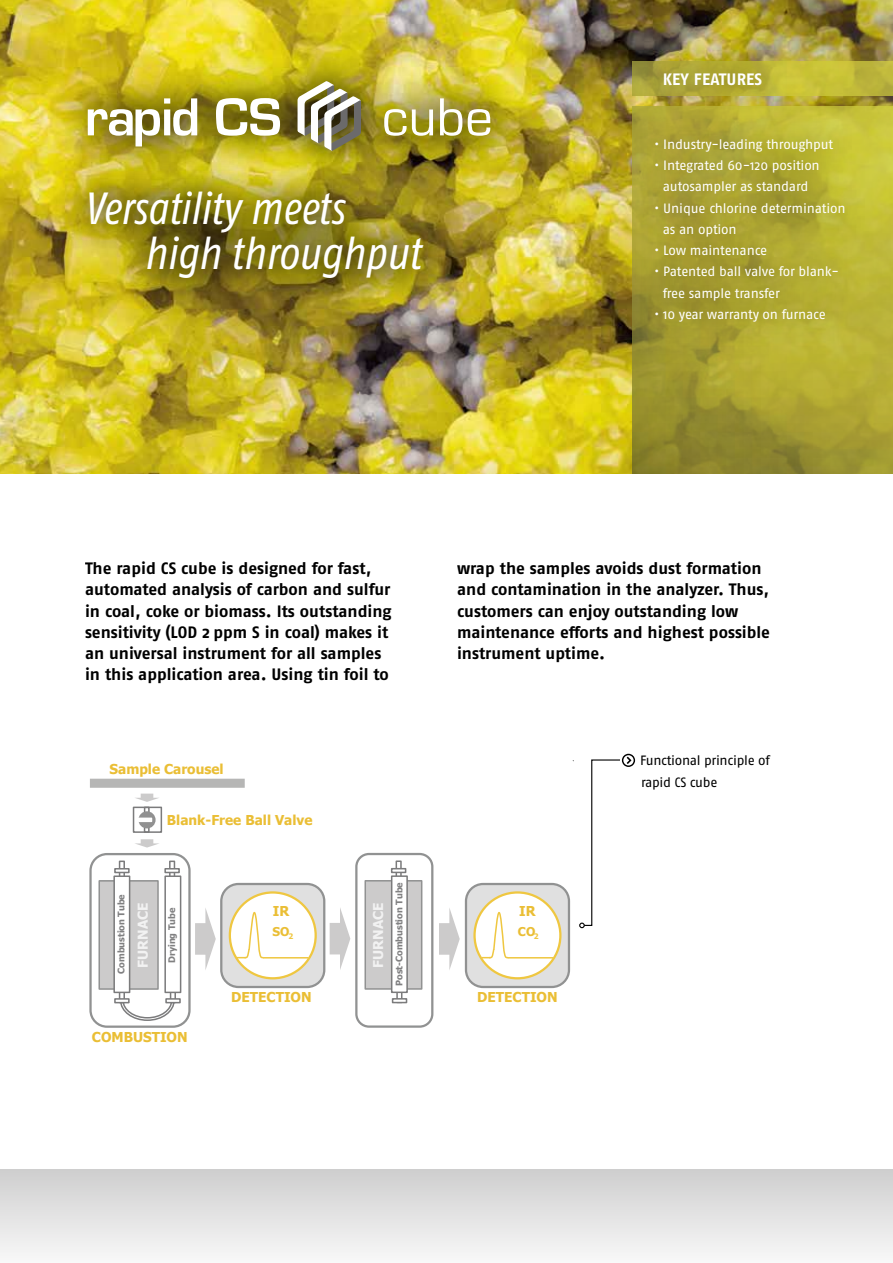
<style>
.page{position:relative;width:893px;height:1263px;background:#fff}
.page>*{position:absolute;margin:0;border:0;box-sizing:border-box;transform-origin:0 0}
.t1{font:italic condensed 45px/45px "Fago Pro";color:#fff}
.t2{font:700 16.5px/21.3px "Fago Pro";color:#000}
.t3{font:700 16.5px "Fago Pro";letter-spacing:.01em;color:#fff}
.t4{font:700 13.65px "Tahoma";color:#eabe35}
.t5{font:700 13.65px "Tahoma";color:#f2f2f2}
.t6{font:13.5px/21.3px "Fago Pro";letter-spacing:-.015em;color:#fff}
.t7{font:13.5px/21.3px "Fago Pro";letter-spacing:-.02em;color:#000}
.t8{font:700 12.15px "Tahoma";color:#eabe35}
.t9{font:700 9.15px "Tahoma";color:#808081}
</style>
<div class="page">
<img style="left:0;top:0;width:572px;height:473px">
<img style="left:572px;top:0;width:321px;height:473px">
<img style="left:873px;top:61px;width:20px;height:34px">
<div style="left:0;top:1169px;width:893px;height:94px;background:linear-gradient(to bottom,#cecece,#f8f8f8)"></div>
<img style="left:632px;top:106px;width:261px;height:367px">
<div style="left:49px;top:44px;width:480px;height:143px;background:#000;opacity:.75"></div>
<img style="left:88px;top:81px;width:402px;height:70px">
<svg style="left:579px;top:754px;width:56px;height:174px"></svg>
<div style="left:51px;top:152px;width:409px;height:163px;background:#000;opacity:.75"></div>
<div style="left:628px;top:42px;width:245px;height:308px;background:#000;opacity:.45"></div>
<svg style="left:89px;top:778px;width:482px;height:250px"></svg>
<svg style="left:439px;top:907px;width:21px;height:63px"></svg>
<svg style="left:195px;top:907px;width:21px;height:63px"></svg>
<svg style="left:134px;top:839px;width:26px;height:8px"></svg>
<div style="left:133px;top:806px;width:29px;height:27px;border:2px solid #7b7b7c"></div>
<div style="left:144px;top:806px;width:6px;height:15px;border:2px solid #7b7b7c"></div>
<div style="left:144px;top:818px;width:6px;height:15px;border:2px solid #7b7b7c"></div>
<div style="left:138px;top:811px;width:18px;height:17px;background:#919191;border-radius:50%"></div>
<div style="left:138px;top:817px;width:14px;height:5px;border:2px solid #fff"></div>
<svg style="left:134px;top:794px;width:26px;height:8px"></svg>
<div style="left:99px;top:881px;width:59px;height:108px;background:#cccbcb"></div>
<div style="left:98px;top:880px;width:61px;height:110px;border:2px solid #919292"></div>
<div style="left:119px;top:860px;width:6px;height:21px;border:2px solid #7b7b7c"></div>
<div style="left:119px;top:983px;width:6px;height:20px;border:2px solid #7b7b7c"></div>
<div style="left:170px;top:983px;width:6px;height:20px;border:2px solid #7b7b7c"></div>
<svg style="left:119px;top:999px;width:57px;height:23px"></svg>
<div style="left:114px;top:868px;width:16px;height:5px;border:2px solid #7b7b7c"></div>
<div style="left:114px;top:998px;width:16px;height:5px;border:2px solid #7b7b7c"></div>
<div style="left:165px;top:998px;width:16px;height:5px;border:2px solid #7b7b7c"></div>
<div style="left:114px;top:876px;width:16px;height:116px;background:#fff"></div>
<div style="left:113px;top:875px;width:17px;height:118px;border:2px solid #7b7b7c"></div>
<div style="left:169px;top:860px;width:6px;height:21px;border:2px solid #7b7b7c"></div>
<div style="left:164px;top:868px;width:16px;height:5px;border:2px solid #7b7b7c"></div>
<div style="left:165px;top:876px;width:16px;height:116px;background:#fff"></div>
<div style="left:164px;top:875px;width:17px;height:118px;border:2px solid #7b7b7c"></div>
<div style="left:466px;top:884px;width:103px;height:103px;background:#e0e0e0;border-radius:17px"></div>
<div style="left:465px;top:883px;width:105px;height:105px;border:2px solid #919292;border-radius:17px"></div>
<div style="left:475px;top:892px;width:85px;height:86px;background:#fff;border-radius:50%"></div>
<div style="left:473px;top:891px;width:88px;height:88px;border:2px solid #efc741;border-radius:50%"></div>
<svg style="left:482px;top:911px;width:28px;height:49px"></svg>
<hr style="left:508px;top:957px;width:45px;height:1px;background:#efc741">
<div style="left:356px;top:854px;width:76px;height:172px;background:#fff;border-radius:13px"></div>
<div style="left:355px;top:853px;width:78px;height:175px;border:2px solid #919292;border-radius:13px"></div>
<div style="left:365px;top:881px;width:57px;height:108px;background:#cccbcb"></div>
<div style="left:364px;top:880px;width:58px;height:110px;border:2px solid #919292"></div>
<div style="left:396px;top:983px;width:6px;height:20px;border:2px solid #7b7b7c"></div>
<div style="left:392px;top:998px;width:15px;height:5px;border:2px solid #7b7b7c"></div>
<div style="left:396px;top:860px;width:6px;height:21px;border:2px solid #7b7b7c"></div>
<div style="left:391px;top:868px;width:15px;height:5px;border:2px solid #7b7b7c"></div>
<div style="left:392px;top:876px;width:15px;height:116px;background:#fff"></div>
<div style="left:391px;top:875px;width:17px;height:118px;border:2px solid #7b7b7c"></div>
<div style="left:221px;top:884px;width:103px;height:103px;background:#e0e0e0;border-radius:17px"></div>
<div style="left:220px;top:883px;width:105px;height:105px;border:2px solid #919292;border-radius:17px"></div>
<div style="left:230px;top:892px;width:86px;height:86px;background:#fff;border-radius:50%"></div>
<div style="left:229px;top:891px;width:88px;height:88px;border:2px solid #efc741;border-radius:50%"></div>
<svg style="left:237px;top:911px;width:28px;height:49px"></svg>
<hr style="left:263px;top:957px;width:45px;height:1px;background:#efc741">
<svg style="left:330px;top:907px;width:20px;height:63px"></svg>
<h1 class="t1" style="left:144px;top:185px;width:278px;text-indent:-59px">Versatility meets high throughput</h1>
<p class="t3" style="left:663px;top:69px;width:101px">KEY FEATURES</p>
<p class="t6" style="left:654px;top:133px;width:181px">• Industry-leading throughput</p>
<p class="t6" style="left:654px;top:155px;width:167px;text-align:center">• Integrated 60-120 position autosampler as standard</p>
<p class="t6" style="left:663px;top:197px;width:184px;text-indent:-9px">• Unique chlorine determination as an option</p>
<p class="t6" style="left:654px;top:240px;width:115px">• Low maintenance</p>
<p class="t6" style="left:663px;top:261px;width:178px;text-indent:-9px">• Patented ball valve for blank&shy;free sample transfer</p>
<p class="t6" style="left:654px;top:304px;width:173px">• 10 year warranty on furnace</p>
<p class="t2" style="left:85px;top:558px;width:308px">The rapid CS cube is designed for fast, automated analysis of carbon and sulfur in coal, coke or biomass. Its outstanding sensitivity (LOD 2 ppm S in coal) makes it an universal instrument for all samples in this application area. Using tin foil to</p>
<p class="t2" style="left:457px;top:558px;width:315px">wrap the samples avoids dust formation and contamination in the analyzer. Thus, customers can enjoy outstanding low maintenance efforts and highest possible instrument uptime.</p>
<p class="t4" style="left:110px;top:759px;width:116px">Sample Carousel</p>
<p class="t4" style="left:167px;top:811px;width:147px">Blank-Free Ball Valve</p>
<p class="t9" style="left:115px;top:974px;width:81px;rotate:-90deg">Combustion Tube</p>
<p class="t5" style="left:133px;top:967px;width:67px;rotate:-90deg">FURNACE</p>
<p class="t5" style="left:369px;top:967px;width:67px;rotate:-90deg">FURNACE</p>
<p class="t4" style="left:273px;top:902px;width:18px">IR</p>
<p class="t8" style="left:272px;top:923px;width:22px">SO<sub>2</sub></p>
<p class="t9" style="left:166px;top:963px;width:57px;rotate:-90deg">Drying Tube</p>
<p class="t9" style="left:393px;top:986px;width:105px;rotate:-90deg">Post-Combustion Tube</p>
<p class="t4" style="left:519px;top:902px;width:18px">IR</p>
<p class="t8" style="left:518px;top:923px;width:22px">CO <sub>2</sub></p>
<p class="t4" style="left:92px;top:1027px;width:97px">COMBUSTION</p>
<p class="t4" style="left:231px;top:987px;width:82px">DETECTION</p>
<p class="t4" style="left:477px;top:987px;width:82px">DETECTION</p>
<p class="t7" style="left:640px;top:750px;width:131px">Functional principle of rapid CS cube</p>
</div>
